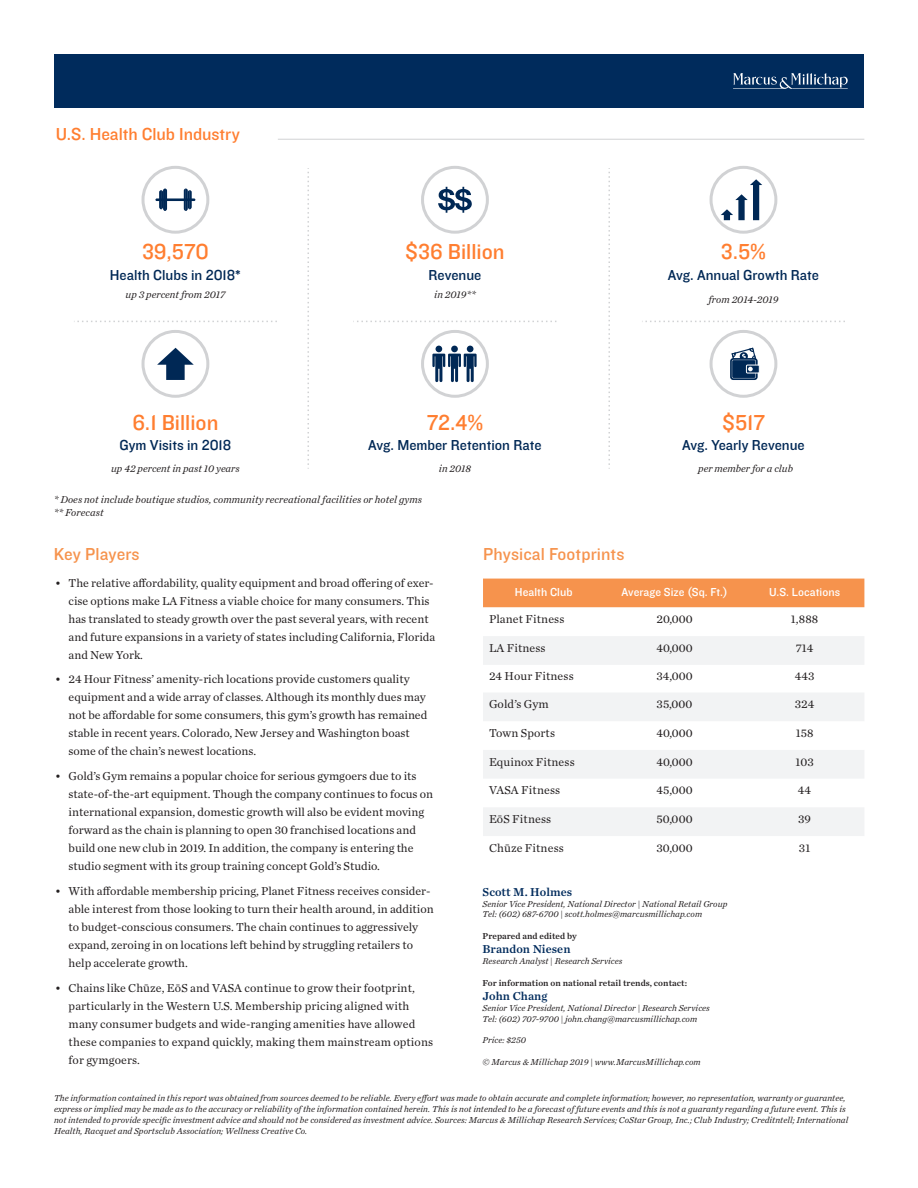
<style>
.page{position:relative;width:918px;height:1188px;background:#fff}
.page>*{position:absolute;margin:0;border:0;box-sizing:border-box;transform-origin:0 0}
.t1{font:22.5px "Knockout 31 Junior Middlewt";color:#ff7e30}
._02_-_H2{font:18px "Knockout 31 Junior Middlewt";letter-spacing:.005em;color:#f6934d}
.t2{font:18px "Knockout 31 Junior Middlewt";color:#ff7e30}
.t3{font:15px "Knockout 31 Junior Middlewt";color:#002855}
._05_-_Body{font:12px/18px "Chronicle Text G1";color:#231f20}
._02_-_H2-2{font:12px "Knockout 31 Junior Middlewt";letter-spacing:.005em;color:#fff}
._06_-_Captions{font:12px "Chronicle Text G1 Semi";letter-spacing:.005em;color:#002b5c}
._06_-_Captions-2{font:italic 10.5px "Chronicle Text G1";letter-spacing:.005em;color:#231f20}
._06_-_Captions-3{font:italic 9px/10.8px "Chronicle Text G1";letter-spacing:.005em;color:#231f20}
._06_-_Captions-4{font:9px "Chronicle Text G1 Semi";letter-spacing:.005em;color:#231f20}
</style>
<div class="page">
<div style="left:483px;top:579px;width:381px;height:28px;background:#f6934d"></div>
<svg style="left:483px;top:636px;width:381px;height:200px;fill:#f2f3f4"></svg>
<hr style="left:278px;top:139px;width:586px;height:1px;background:#d1d2d4">
<svg style="left:308px;top:168px;width:1px;height:301px"></svg>
<svg style="left:438px;top:187px;width:34px;height:26px"></svg>
<svg style="left:353px;top:321px;width:203px;height:1px"></svg>
<svg style="left:608px;top:168px;width:2px;height:301px"></svg>
<svg style="left:642px;top:321px;width:203px;height:1px"></svg>
<div style="left:142px;top:166px;width:67px;height:68px;border:3px solid #d1d2d4;border-radius:50%"></div>
<div style="left:421px;top:330px;width:68px;height:68px;border:3px solid #d1d2d4;border-radius:50%"></div>
<svg style="left:74px;top:321px;width:203px;height:1px"></svg>
<div style="left:142px;top:330px;width:67px;height:68px;border:3px solid #d1d2d4;border-radius:50%"></div>
<div style="left:421px;top:166px;width:68px;height:68px;border:3px solid #d1d2d4;border-radius:50%"></div>
<div style="left:710px;top:166px;width:67px;height:68px;border:3px solid #d1d2d4;border-radius:50%"></div>
<div style="left:710px;top:330px;width:67px;height:68px;border:3px solid #d1d2d4;border-radius:50%"></div>
<svg style="left:432px;top:346px;width:45px;height:36px"></svg>
<svg style="left:157px;top:348px;width:37px;height:32px"></svg>
<svg style="left:721px;top:179px;width:41px;height:41px"></svg>
<svg style="left:730px;top:358px;width:28px;height:22px"></svg>
<div style="left:732px;top:360px;width:24px;height:18px;background:#002855"></div>
<div style="left:746px;top:365px;width:13px;height:8px;background:#002855"></div>
<div style="left:746px;top:365px;width:13px;height:8px;border:1px solid #fff"></div>
<svg style="left:732px;top:348px;width:24px;height:23px"></svg>
<hr style="left:155px;top:198px;width:40px;height:3px;background:#002855">
<svg style="left:159px;top:189px;width:8px;height:22px"></svg>
<svg style="left:184px;top:189px;width:8px;height:22px"></svg>
<div style="left:54px;top:54px;width:810px;height:54px;background:#002b5c"></div>
<svg style="left:733px;top:73px;width:115px;height:16px"></svg>
<p class="t2" style="left:56px;top:122px;width:185px">U.S. Health Club Industry</p>
<p class="t1" style="left:142px;top:236px;width:68px">39,570</p>
<p class="t1" style="left:405px;top:236px;width:101px">$36 Billion</p>
<p class="t1" style="left:721px;top:236px;width:47px">3.5%</p>
<p class="_06_-_Captions-2" style="left:709px;top:291px;width:71px">from 2014-2019</p>
<p class="t3" style="left:668px;top:265px;width:153px">Avg. Annual Growth Rate</p>
<p class="t3" style="left:110px;top:265px;width:132px">Health Clubs in 2018*</p>
<p class="t3" style="left:429px;top:265px;width:54px">Revenue</p>
<p class="_06_-_Captions-2" style="left:434px;top:286px;width:43px">in 2019**</p>
<p class="_06_-_Captions-2" style="left:126px;top:286px;width:101px">up 3 percent from 2017</p>
<p class="t1" style="left:722px;top:407px;width:44px">$517</p>
<p class="t1" style="left:132px;top:407px;width:88px">6.1 Billion</p>
<p class="t1" style="left:427px;top:407px;width:58px">72.4%</p>
<p class="_06_-_Captions-2" style="left:111px;top:460px;width:130px">up 42 percent in past 10 years</p>
<p class="t3" style="left:120px;top:435px;width:113px">Gym Visits in 2018</p>
<p class="t3" style="left:682px;top:435px;width:124px">Avg. Yearly Revenue</p>
<p class="t3" style="left:368px;top:435px;width:175px">Avg. Member Retention Rate</p>
<p class="_06_-_Captions-2" style="left:439px;top:460px;width:34px">in 2018</p>
<p class="_06_-_Captions-2" style="left:698px;top:460px;width:96px">per member for a club</p>
<p class="_06_-_Captions-2" style="left:54px;top:491px;width:370px">* Does not include boutique studios, community recreational facilities or hotel gyms</p>
<p class="_06_-_Captions-2" style="left:54px;top:504px;width:51px">** Forecast</p>
<p class="_02_-_H2" style="left:54px;top:542px;width:87px">Key Players</p>
<p class="_05_-_Body" style="left:69px;top:573px;width:368px;text-indent:-14px">• The relative affordability, quality equipment and broad offering of exer&shy;cise options make LA Fitness a viable choice for many consumers. This has translated to steady growth over the past several years, with recent and future expansions in a variety of states including California, Florida and New York.</p>
<p class="_05_-_Body" style="left:69px;top:670px;width:360px;text-indent:-14px">• 24 Hour Fitness’ amenity-rich locations provide customers quality equipment and a wide array of classes. Although its monthly dues may not be affordable for some consumers, this gym’s growth has remained stable in recent years. Colorado, New Jersey and Washington boast some of the chain’s newest locations.</p>
<p class="_05_-_Body" style="left:69px;top:767px;width:366px;text-indent:-14px">• Gold’s Gym remains a popular choice for serious gymgoers due to its state-of-the-art equipment. Though the company continues to focus on international expansion, domestic growth will also be evident moving forward as the chain is planning to open 30 franchised locations and build one new club in 2019. In addition, the company is entering the studio segment with its group training concept Gold’s Studio.</p>
<p class="_05_-_Body" style="left:69px;top:881px;width:367px;text-indent:-14px">• With affordable membership pricing, Planet Fitness receives consider&shy;able interest from those looking to turn their health around, in addition to budget-conscious consumers. The chain continues to aggressively expand, zeroing in on locations left behind by struggling retailers to help accelerate growth.</p>
<p class="_05_-_Body" style="left:69px;top:978px;width:366px;text-indent:-14px">• Chains like Chūze, EōS and VASA continue to grow their footprint, particularly in the Western U.S. Membership pricing aligned with many consumer budgets and wide-ranging amenities have allowed these companies to expand quickly, making them mainstream options for gymgoers.</p>
<p class="_02_-_H2" style="left:483px;top:542px;width:143px">Physical Footprints</p>
<p class="_02_-_H2-2" style="left:515px;top:584px;width:59px">Health Club</p>
<p class="_02_-_H2-2" style="left:622px;top:584px;width:107px">Average Size (Sq. Ft.)</p>
<p class="_02_-_H2-2" style="left:769px;top:584px;width:73px">U.S. Locations</p>
<p class="_05_-_Body" style="left:489px;top:609px;width:77px">Planet Fitness</p>
<p class="_05_-_Body" style="left:656px;top:609px;width:38px">20,000</p>
<p class="_05_-_Body" style="left:791px;top:609px;width:29px">1,888</p>
<p class="_05_-_Body" style="left:489px;top:638px;width:58px">LA Fitness</p>
<p class="_05_-_Body" style="left:656px;top:638px;width:38px">40,000</p>
<p class="_05_-_Body" style="left:796px;top:638px;width:19px">714</p>
<p class="_05_-_Body" style="left:489px;top:667px;width:86px">24 Hour Fitness</p>
<p class="_05_-_Body" style="left:656px;top:667px;width:38px">34,000</p>
<p class="_05_-_Body" style="left:795px;top:667px;width:21px">443</p>
<p class="_05_-_Body" style="left:489px;top:694px;width:61px">Gold’s Gym</p>
<p class="_05_-_Body" style="left:657px;top:694px;width:37px">35,000</p>
<p class="_05_-_Body" style="left:795px;top:694px;width:21px">324</p>
<p class="_05_-_Body" style="left:489px;top:723px;width:68px">Town Sports</p>
<p class="_05_-_Body" style="left:656px;top:723px;width:38px">40,000</p>
<p class="_05_-_Body" style="left:796px;top:723px;width:19px">158</p>
<p class="_05_-_Body" style="left:489px;top:752px;width:87px">Equinox Fitness</p>
<p class="_05_-_Body" style="left:656px;top:752px;width:38px">40,000</p>
<p class="_05_-_Body" style="left:795px;top:752px;width:20px">103</p>
<p class="_05_-_Body" style="left:489px;top:781px;width:73px">VASA Fitness</p>
<p class="_05_-_Body" style="left:656px;top:781px;width:38px">45,000</p>
<p class="_05_-_Body" style="left:798px;top:781px;width:15px">44</p>
<p class="_05_-_Body" style="left:489px;top:809px;width:64px">EōS Fitness</p>
<p class="_05_-_Body" style="left:657px;top:809px;width:38px">50,000</p>
<p class="_05_-_Body" style="left:798px;top:809px;width:14px">39</p>
<p class="_05_-_Body" style="left:489px;top:838px;width:76px">Chūze Fitness</p>
<p class="_05_-_Body" style="left:656px;top:838px;width:38px">30,000</p>
<p class="_05_-_Body" style="left:799px;top:838px;width:13px">31</p>
<p class="_06_-_Captions" style="left:483px;top:882px;width:91px">Scott M. Holmes</p>
<p class="_06_-_Captions-3" style="left:483px;top:898px;width:246px">Senior Vice President, National Director | National Retail Group</p>
<p class="_06_-_Captions-3" style="left:483px;top:908px;width:221px">Tel: (602) 687-6700 | scott.holmes@marcusmillichap.com</p>
<p class="_06_-_Captions-4" style="left:483px;top:929px;width:96px">Prepared and edited by</p>
<p class="_06_-_Captions" style="left:483px;top:940px;width:89px">Brandon Niesen</p>
<p class="_06_-_Captions-3" style="left:483px;top:955px;width:141px">Research Analyst | Research Services</p>
<p class="_06_-_Captions-4" style="left:483px;top:976px;width:206px">For information on national retail trends, contact:</p>
<p class="_06_-_Captions" style="left:483px;top:987px;width:66px">John Chang</p>
<p class="_06_-_Captions-3" style="left:483px;top:1002px;width:229px">Senior Vice President, National Director | Research Services</p>
<p class="_06_-_Captions-3" style="left:483px;top:1013px;width:216px">Tel: (602) 707-9700 | john.chang@marcusmillichap.com</p>
<p class="_06_-_Captions-3" style="left:483px;top:1034px;width:45px">Price: $250</p>
<p class="_06_-_Captions-3" style="left:483px;top:1056px;width:220px">© Marcus &amp; Millichap 2019 | www.MarcusMillichap.com</p>
<p class="_06_-_Captions-3" style="left:54px;top:1092px;width:796px">The information contained in this report was obtained from sources deemed to be reliable. Every effort was made to obtain accurate and complete information; however, no representation, warranty or guarantee, express or implied may be made as to the accuracy or reliability of the information contained herein. This is not intended to be a forecast of future events and this is not a guaranty regarding a future event. This is not intended to provide specific investment advice and should not be considered as investment advice. Sources: Marcus &amp; Millichap Research Services; CoStar Group, Inc.; Club Industry; Creditntell; International Health, Racquet and Sportsclub Association; Wellness Creative Co.</p>
</div>
